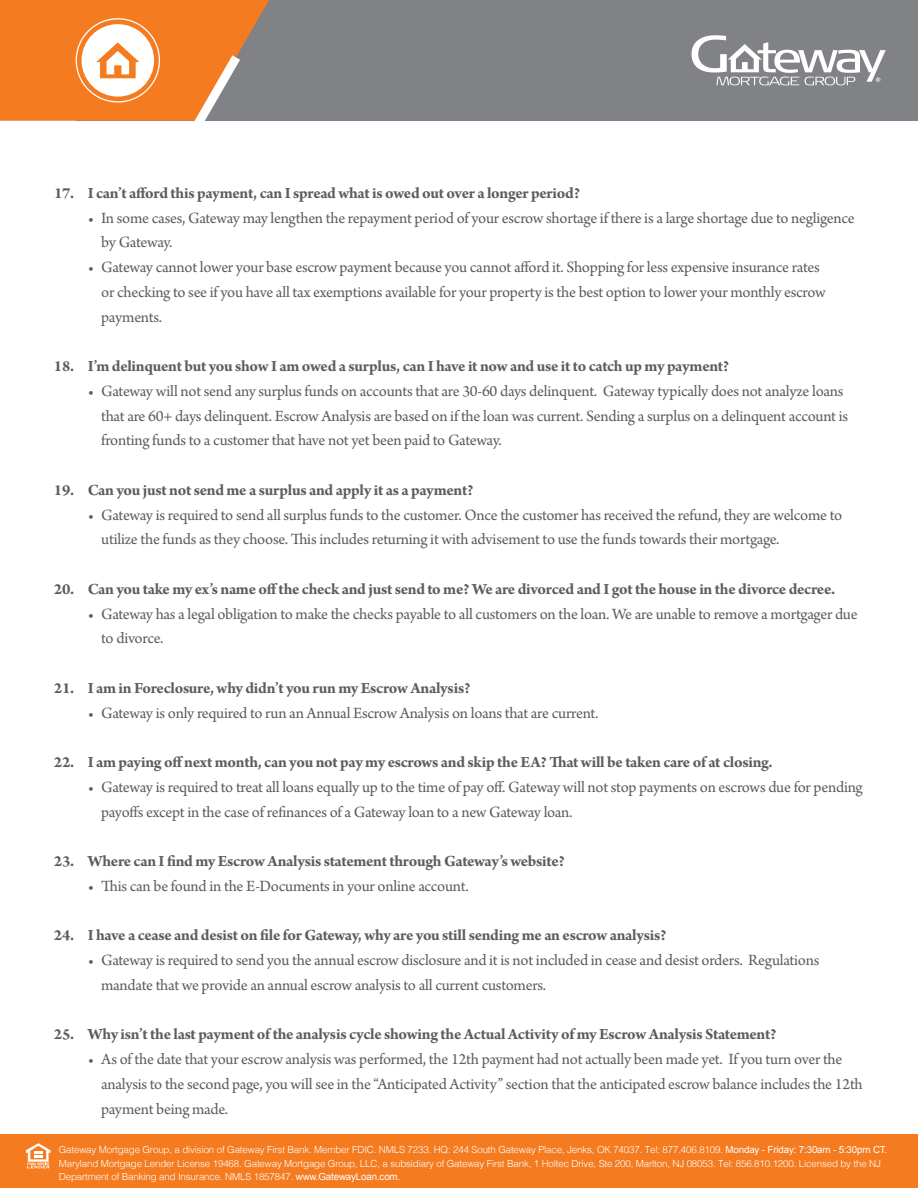
<style>
.page{position:relative;width:918px;height:1188px;background:#fff}
.page>*{position:absolute;margin:0;border:0;box-sizing:border-box;transform-origin:0 0}
.t1{font:16.5px/24.8px "Arno Pro";letter-spacing:-.015em;color:#5d5d60}
.t2{font:700 16.5px "Arno Pro";letter-spacing:-.02em;color:#5d5d60}
.t3{font:300 9.75px/13.5px "Helvetica";letter-spacing:-.015em;color:#fff}
.s1{font-family:"Arial";font-weight:400}
</style>
<div class="page">
<div style="left:76px;top:0;width:842px;height:121px;background:#808285"></div>
<svg style="left:692px;top:35px;width:194px;height:50px"></svg>
<svg style="left:0;top:0;width:269px;height:121px"></svg>
<div style="left:0;top:1134px;width:918px;height:54px;background:#f47b20"></div>
<svg style="left:26px;top:1143px;width:25px;height:25px"></svg>
<p class="t2" style="left:54px;top:183px;width:528px">17. I can’t afford this payment, can I spread what is owed out over a longer period?</p>
<p class="t1" style="left:101px;top:206px;width:755px;text-indent:-13px">• In some cases, Gateway may lengthen the repayment period of your escrow shortage if there is a large shortage due to negligence by Gateway.</p>
<p class="t1" style="left:101px;top:256px;width:726px;text-indent:-13px">• Gateway cannot lower your base escrow payment because you cannot afford it. Shopping for less expensive insurance rates or checking to see if you have all tax exemptions available for your property is the best option to lower your monthly escrow payments.</p>
<p class="t2" style="left:54px;top:357px;width:677px">18. I’m delinquent but you show I am owed a surplus, can I have it now and use it to catch up my payment?</p>
<p class="t1" style="left:101px;top:380px;width:749px;text-indent:-13px">• Gateway will not send any surplus funds on accounts that are 30-60 days delinquent. Gateway typically does not analyze loans that are 60+ days delinquent. Escrow Analysis are based on if the loan was current. Sending a surplus on a delinquent account is fronting funds to a customer that have not yet been paid to Gateway.</p>
<p class="t2" style="left:54px;top:480px;width:421px">19. Can you just not send me a surplus and apply it as a payment?</p>
<p class="t1" style="left:101px;top:503px;width:743px;text-indent:-13px">• Gateway is required to send all surplus funds to the customer. Once the customer has received the refund, they are welcome to utilize the funds as they choose. This includes returning it with advisement to use the funds towards their mortgage.</p>
<p class="t2" style="left:54px;top:579px;width:783px">20. Can you take my ex’s name off the check and just send to me? We are divorced and I got the house in the divorce decree.</p>
<p class="t1" style="left:101px;top:602px;width:758px;text-indent:-13px">• Gateway has a legal obligation to make the checks payable to all customers on the loan. We are unable to remove a mortgager due to divorce.</p>
<p class="t2" style="left:54px;top:678px;width:418px">21. I am in Foreclosure, why didn’t you run my Escrow Analysis?</p>
<p class="t1" style="left:88px;top:701px;width:512px">• Gateway is only required to run an Annual Escrow Analysis on loans that are current.</p>
<p class="t2" style="left:54px;top:753px;width:720px">22. I am paying off next month, can you not pay my escrows and skip the EA? That will be taken care of at closing.</p>
<p class="t1" style="left:101px;top:776px;width:763px;text-indent:-13px">• Gateway is required to treat all loans equally up to the time of pay off. Gateway will not stop payments on escrows due for pending payoffs except in the case of refinances of a Gateway loan to a new Gateway loan.</p>
<p class="t2" style="left:54px;top:852px;width:512px">23. Where can I find my Escrow Analysis statement through Gateway’s website?</p>
<p class="t1" style="left:88px;top:875px;width:383px">• This can be found in the E-Documents in your online account.</p>
<p class="t2" style="left:54px;top:926px;width:614px">24. I have a cease and desist on file for Gateway, why are you still sending me an escrow analysis?</p>
<p class="t1" style="left:101px;top:949px;width:720px;text-indent:-13px">• Gateway is required to send you the annual escrow disclosure and it is not included in cease and desist orders. Regulations mandate that we provide an annual escrow analysis to all current customers.</p>
<p class="t2" style="left:54px;top:1025px;width:724px">25. Why isn’t the last payment of the analysis cycle showing the Actual Activity of my Escrow Analysis Statement?</p>
<p class="t1" style="left:101px;top:1048px;width:763px;text-indent:-13px">• As of the date that your escrow analysis was performed, the 12th payment had not actually been made yet. If you turn over the analysis to the second page, you will see in the “Anticipated Activity” section that the anticipated escrow balance includes the 12th payment being made.</p>
<p class="t3" style="left:59px;top:1142px;width:830px">Gateway Mortgage Group, a division of Gateway First Bank. Member FDIC. NMLS 7233. HQ: 244 South Gateway Place, Jenks, OK 74037. Tel: 877.406.8109. <span class="s1">Monday - Friday: 7:30am - 5:30pm CT.<br></span>Maryland Mortgage Lender License 19468. Gateway Mortgage Group, LLC, a subsidiary of Gateway First Bank, 1 Holtec Drive, Ste 200, Marlton, NJ 08053. Tel: 856.810.1200. Licensed by the NJ<br>Department of Banking and Insurance. NMLS 1857847. <span class="s1">www.GatewayLoan.com.</span></p>
</div>
